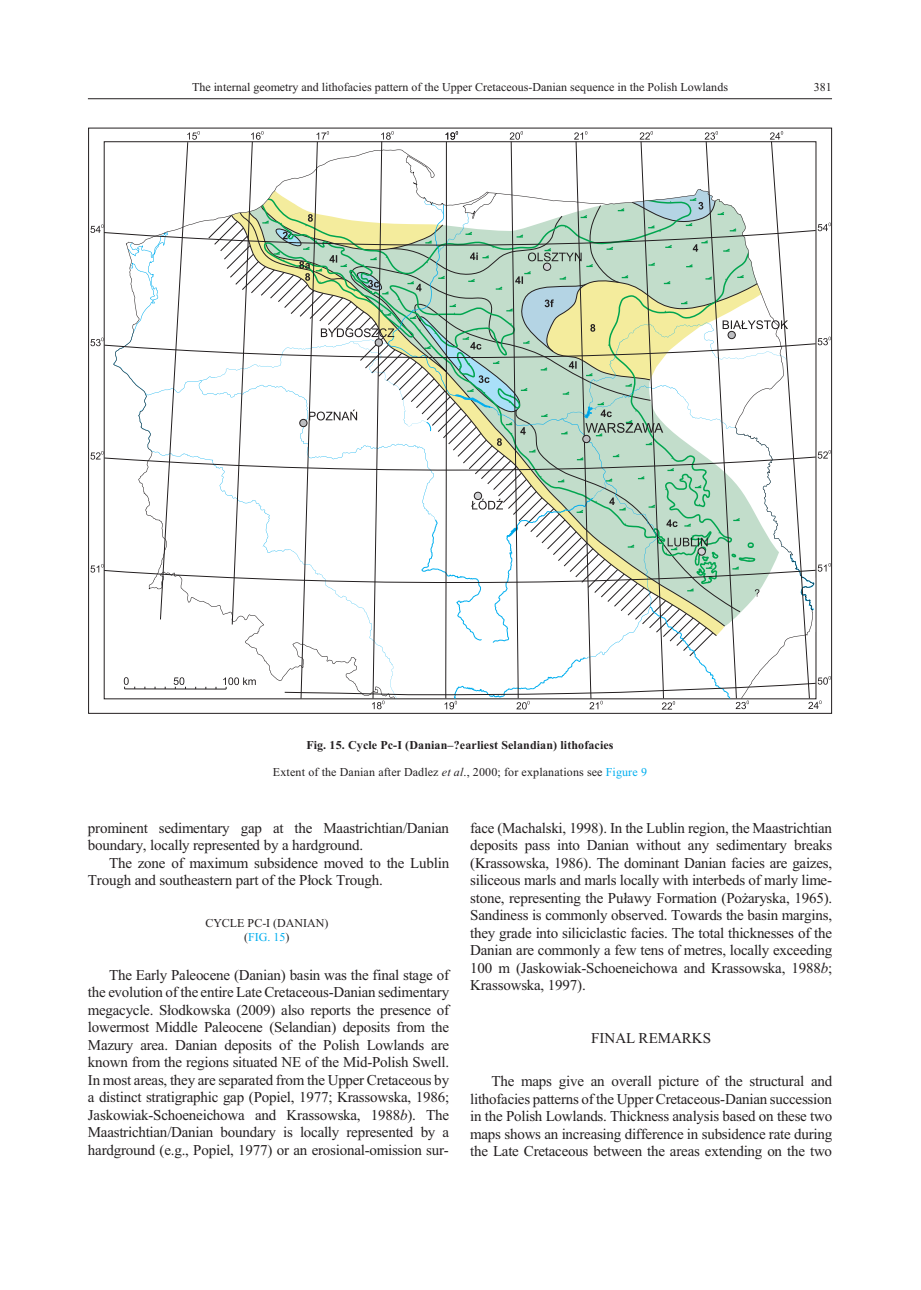
<style>
.page{position:relative;width:921px;height:1290px;background:#fff}
.page>*{position:absolute;margin:0;border:0;box-sizing:border-box;transform-origin:0 0}
.t1{font:15px/17.5px "Times New Roman";letter-spacing:-.01em;color:#231f20;text-align:justify}
.t2{font:12px/14px "Times New Roman";letter-spacing:.005em;color:#231f20;text-align:center}
.t3{font:700 12px "Times New Roman";letter-spacing:.01em;color:#231f20}
.s1{font-style:italic}
.s2{color:#00aeef}
</style>
<div class="page">
<hr style="left:88px;top:98px;width:744px;height:1px;background:#231f20">
<svg style="left:90px;top:131px;width:741px;height:579px"></svg>
<p class="t2" style="left:192px;top:82px;width:538px">The internal geometry and lithofacies pattern of the Upper Cretaceous-Danian sequence in the Polish Lowlands</p>
<p class="t2" style="left:814px;top:82px;width:20px">381</p>
<p class="t3" style="left:306px;top:741px;width:309px">Fig. 15. Cycle Pc-I (Danian–?ear li est Selandian) lithofacies</p>
<p class="t2" style="left:273px;top:766px;width:376px">Ex tent of the Danian af ter Dadlez <span class="s1">et al</span>., 2000; for ex pla na tions see <span class="s2">Fig ure 9</span></p>
<p class="t1" style="left:88px;top:820px;width:363px">prom i nent sed i men tary gap at the Maastrichtian/Danian bound ary, lo cally rep re sented by a hardground.</p>
<p class="t1" style="left:88px;top:855px;width:363px;text-indent:21px">The zone of max i mum sub si dence moved to the Lublin<br>Trough and southeast ern part of the P³ock Trough.</p>
<p class="t2" style="left:205px;top:917px;width:125px">CYCLE PC-I (DANIAN) (<span class="s2">FIG. 15</span>)</p>
<p class="t1" style="left:88px;top:967px;width:363px;text-indent:21px">The Early Paleocene (Danian) ba sin was the fi nal stage of the evo lu tion of the en tire Late Cre ta ceous-Danian sed i men tary mega cy cle. S³odkowska (2009) also re ports the presence of low er most Mid dle Paleocene (Selandian) de pos its from the Mazury area. Danian de pos its of the Pol ish Low lands are known from the re gions situ ated NE of the Mid-Pol ish Swell.<br>In most ar eas, they are sepa rated from the Up per Cre ta ceous by a dis tinct strati graphic gap (Popiel, 1977; Krassowska, 1986; Jaskowiak-Schoeneichowa and Krassowska, 1988<span class="s1">b</span>). The Maastrichtian/Danian bound ary is lo cally rep re sented by a hardground (e.g., Popiel, 1977) or an ero sional-omis sion sur -</p>
<p class="t1" style="left:470px;top:820px;width:364px">face (Machalski, 1998). In the Lublin region, the Maastrichtian de pos its pass into Danian with out any sed i men tary breaks (Krassowska, 1986). The domi nant Danian fa cies are gaizes, si li ceous marls and marls lo cally with interbeds of marly lime - stone, rep re sent ing the Pu³awy For ma tion (Po¿aryska, 1965).<br>Sand i ness is commonly ob served. To wards the ba sin mar gins, they grade into siliciclastic fa cies. The to tal thick nesses of the Danian are com monly a few tens of metres, lo cally ex ceed ing 100 m (Jaskowiak-Schoeneichowa and Krassowska, 1988<span class="s1">b</span>; Krassowska, 1997).</p>
<p class="t1" style="left:591px;top:1030px;width:122px">FINAL REMARKS</p>
<p class="t1" style="left:470px;top:1074px;width:364px;text-indent:21px">The maps give an over all pic ture of the structural and lithofacies pat terns of the Up per Cre ta ceous-Danian suc ces sion in the Polish Low lands. Thick ness anal y sis based on these two maps shows an in creas ing dif fer ence in sub si dence rate dur ing the Late Cre ta ceous be tween the areas ex tend ing on the two</p>
</div>
